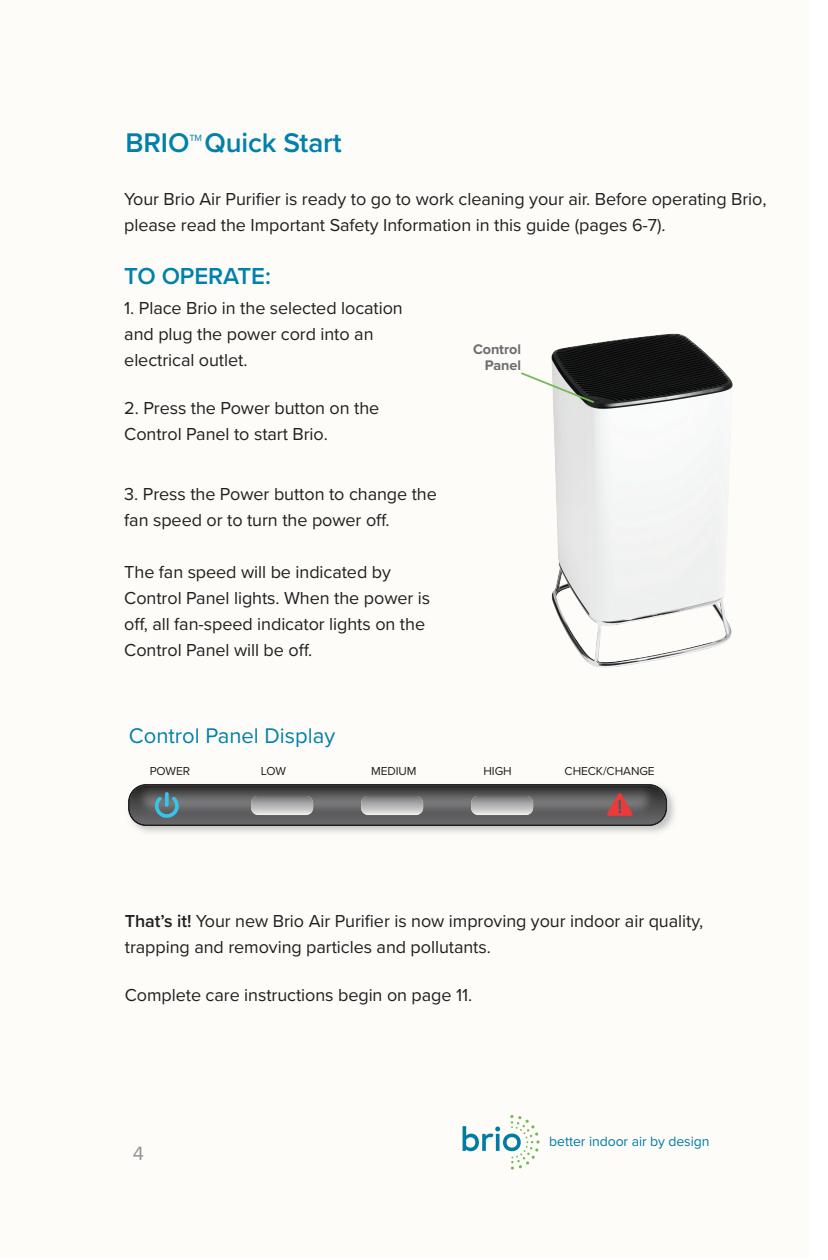
<style>
.page{position:relative;width:828px;height:1260px;background:#fff}
.page>*{position:absolute;margin:0;border:0;box-sizing:border-box;transform-origin:0 0}
.t1{font:600 28px "Proxima Nova";letter-spacing:-.005em;color:#0081ab}
.t2{font:600 24px "Proxima Nova";letter-spacing:-.005em;color:#0081ab}
.t3{font:22px "Proxima Nova";color:#0081ab}
.t4{font:20px "Proxima Nova";color:#939598}
.t5{font:18px/26px "Proxima Nova";letter-spacing:-.005em;color:#231f20}
.t6{font:700 14.4px/16.2px "Proxima Nova";letter-spacing:-.005em;color:#6c6d70;text-align:right}
.t7{font:14px "Proxima Nova";letter-spacing:-.005em;color:#007ca4}
.t8{font:12px "Proxima Nova";letter-spacing:-.005em;color:#231f20}
.t9{font:9.4px "Proxima Nova";color:#0081ab}
.s1{font-weight:600}
</style>
<div class="page">
<div style="left:0;top:1px;width:809px;height:1257px;background:#fdfcf8"></div>
<svg style="left:128px;top:784px;width:539px;height:42px;background:#666465"></svg>
<svg style="left:463px;top:1115px;width:77px;height:55px"></svg>
<img style="left:551px;top:333px;width:182px;height:335px">
<svg style="left:521px;top:371px;width:75px;height:34px"></svg>
<h1 class="t1" style="left:126px;top:122px;width:65px">BRIO</h1>
<p class="t9" style="left:189px;top:131px;width:14px">TM</p>
<h1 class="t1" style="left:204px;top:122px;width:139px">Quick Start</h1>
<p class="t5" style="left:124px;top:185px;width:644px">Your Brio Air Purifier is ready to go to work cleaning your air. Before operating Brio, please read the Important Safety Information in this guide (pages 6-7).</p>
<h2 class="t2" style="left:124px;top:258px;width:148px">TO OPERATE:</h2>
<p class="t5" style="left:124px;top:294px;width:280px">1. Place Brio in the selected location and plug the power cord into an electrical outlet.</p>
<p class="t5" style="left:124px;top:394px;width:257px">2. Press the Power button on the<br>Control Panel to start Brio.</p>
<p class="t5" style="left:124px;top:480px;width:314px">3. Press the Power button to change the fan speed or to turn the power off.</p>
<p class="t5" style="left:124px;top:558px;width:307px">The fan speed will be indicated by Control Panel lights. When the power is off, all fan-speed indicator lights on the Control Panel will be off.</p>
<p class="t3" style="left:129px;top:719px;width:208px">Control Panel Display</p>
<p class="t6" style="left:473px;top:341px;width:50px">Control<br>Panel</p>
<p class="t8" style="left:150px;top:762px;width:42px">POWER</p>
<p class="t8" style="left:261px;top:762px;width:27px">LOW</p>
<p class="t8" style="left:371px;top:762px;width:47px">MEDIUM</p>
<p class="t8" style="left:483px;top:762px;width:30px">HIGH</p>
<p class="t8" style="left:565px;top:762px;width:92px">CHECK/CHANGE</p>
<p class="t5" style="left:125px;top:907px;width:580px"><span class="s1">That’s it!</span> Your new Brio Air Purifier is now improving your indoor air quality, trapping and removing particles and pollutants.</p>
<p class="t5" style="left:125px;top:981px;width:349px">Complete care instructions begin on page 11.</p>
<p class="t4" style="left:133px;top:1139px;width:13px">4</p>
<p class="t7" style="left:549px;top:1131px;width:162px">better indoor air by design</p>
</div>
